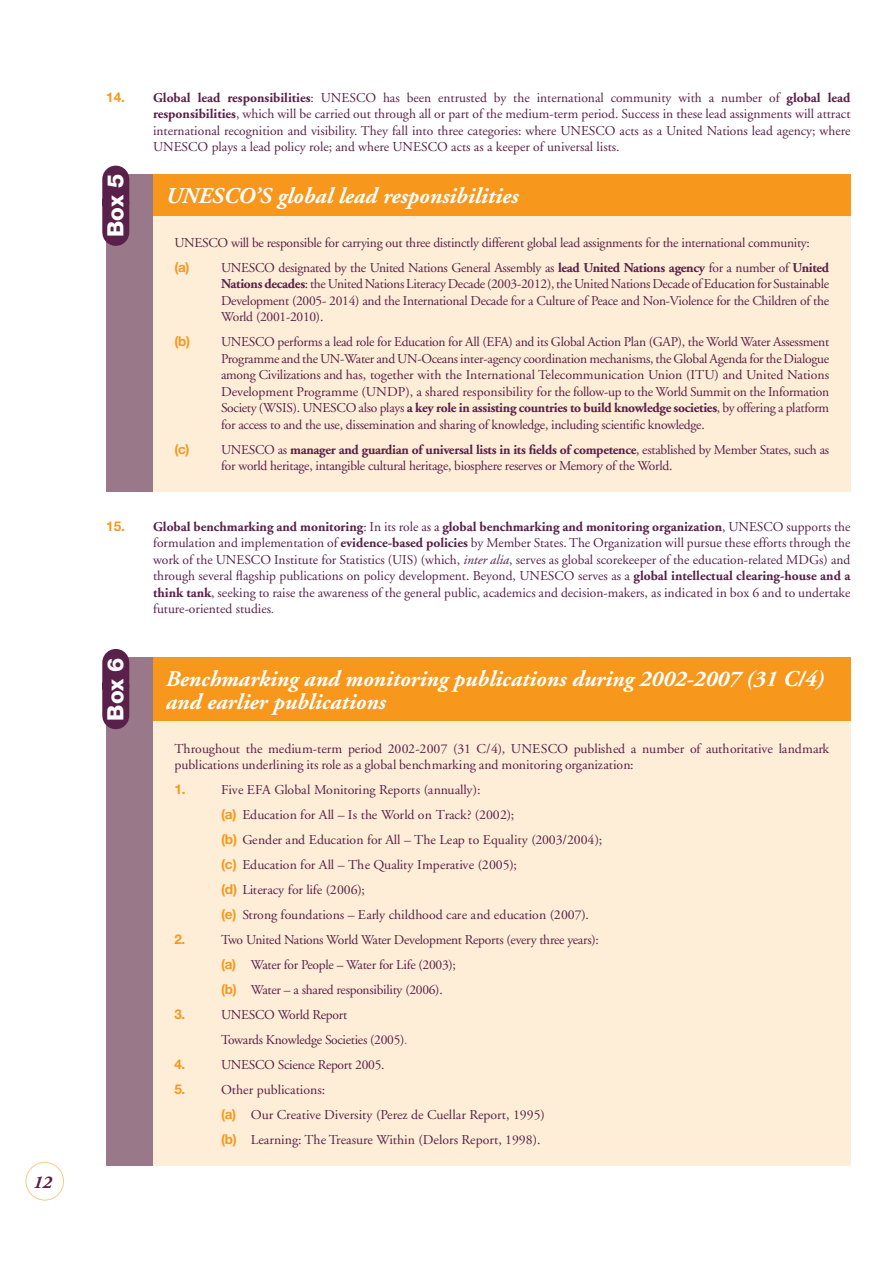
<style>
.page{position:relative;width:893px;height:1263px;background:#fff}
.page>*{position:absolute;margin:0;border:0;box-sizing:border-box;transform-origin:0 0}
.t1{font:italic 700 22.5px/22.5px "Adobe Garamond";color:#fff}
.t2{font:800 22.5px "Helvetica Neue";color:#fff}
.t3{font:italic 700 18px "Adobe Garamond";color:#592049}
.t4{font:13.5px/16.5px "Adobe Garamond";letter-spacing:-.02em;color:#592049}
.t5{font:13.5px/25px "Adobe Garamond";color:#592049}
.t6{font:700 13.5px "Helvetica Neue";color:#f7981d}
.s1{font-family:"Helvetica Neue";font-weight:700;color:#f7981d}
.s2{font-weight:700}
.s3{font-style:italic}
.s4{color:#8b6679}
</style>
<div class="page">
<div style="left:26px;top:1162px;width:38px;height:38px;border:1px solid #fdc88a;border-radius:50%"></div>
<div style="left:106px;top:174px;width:47px;height:318px;background:#997889"></div>
<div style="left:153px;top:174px;width:697px;height:42px;background:#f7981d"></div>
<div style="left:153px;top:216px;width:697px;height:276px;background:#feedd7"></div>
<svg style="left:102px;top:179px;width:27px;height:53px"></svg>
<div style="left:106px;top:657px;width:47px;height:508px;background:#997889"></div>
<div style="left:153px;top:657px;width:697px;height:64px;background:#f7981d"></div>
<div style="left:153px;top:721px;width:697px;height:444px;background:#feedd7"></div>
<svg style="left:102px;top:662px;width:27px;height:54px"></svg>
<h2 class="t3" style="left:33px;top:1175px;width:20px">12</h2>
<p class="t4" style="left:153px;top:90px;width:699px;text-align:justify;text-indent:-47px"><span class="s1">14.</span> <span class="s2">Global lead responsibilities</span>: UNESCO has been entrusted by the international community with a number of <span class="s2">global lead responsibilities</span>, which will be carried out through all or part of the medium-term period. Success in these lead assignments will attract international recognition and visibility. They fall into three categories: where UNESCO acts as a United Nations lead agency; where UNESCO plays a lead policy role; and where UNESCO acts as a keeper of universal lists.</p>
<h1 class="t2" style="left:107px;top:237px;width:65px;rotate:-90deg">Box 5</h1>
<h1 class="t1" style="left:166px;top:186px;width:354px">UNESCO’S global lead responsibilities</h1>
<p class="t4" style="left:174px;top:231px;width:656px;line-height:25px">UNESCO will be responsible for carrying out three distinctly different global lead assignments for the international community:<br><span class="s1">(a)</span> UNESCO designated by the United Nations General Assembly as <span class="s2">lead United Nations agency</span> for a number of <span class="s2">United</span></p>
<p class="t4" style="left:221px;top:277px;width:610px;text-align:justify"><span class="s2">Nations decades</span>: the United Nations Literacy Decade (2003-2012), the United Nations Decade of Education for Sustainable Development (2005- 2014) and the International Decade for a Culture of Peace and Non-Violence for the Children of the World (2001-2010).</p>
<p class="t4" style="left:221px;top:335px;width:610px;text-align:justify;text-indent:-47px"><span class="s1">(b)</span> UNESCO performs a lead role for Education for All (EFA) and its Global Action Plan (GAP), the World Water Assessment Programme and the UN-Water and UN-Oceans inter-agency coordination mechanisms, the Global Agenda for the Dialogue among Civilizations and has, together with the International Telecommunication Union (ITU) and United Nations Development Programme (UNDP), a shared responsibility for the follow-up to the World Summit on the Information Society (WSIS). UNESCO also plays <span class="s2">a key role in assisting countries to build knowledge societies</span>, by offering a platform for access to and the use, dissemination and sharing of knowledge, including scientific knowledge.</p>
<p class="t4" style="left:221px;top:442px;width:610px;text-indent:-47px"><span class="s1">(c)</span> UNESCO as <span class="s2">manager and guardian of universal lists in its fields of competence</span>, established by Member States, such as for world heritage, intangible cultural heritage, biosphere reserves or Memory of the World.</p>
<p class="t4" style="left:153px;top:519px;width:699px;text-align:justify;text-indent:-47px"><span class="s1">15.</span> <span class="s2">Global benchmarking and monitoring</span>: In its role as a <span class="s2">global benchmarking and monitoring organization</span>, UNESCO supports the formulation and implementation of <span class="s2">evidence-based policies</span> by Member States. The Organization will pursue these efforts through the work of the UNESCO Institute for Statistics (UIS) (which, <span class="s3">inter alia</span>, serves as global scorekeeper of the education-related MDGs) and through several flagship publications on policy development. Beyond, UNESCO serves as a <span class="s2">global intellectual clearing-house and a think tank</span>, seeking to raise the awareness of the general public, academics and decision-makers, as indicated in box 6 and to undertake future-oriented studies<span class="s3">.</span></p>
<h1 class="t2" style="left:107px;top:721px;width:65px;rotate:-90deg">Box 6</h1>
<h1 class="t1" style="left:166px;top:670px;width:660px">Benchmarking and monitoring publications during 2002-2007 (31 C/4) and earlier publications</h1>
<p class="t4" style="left:174px;top:741px;width:656px">Throughout the medium-term period 2002-2007 (31 C/4), UNESCO published a number of authoritative landmark publications underlining its role as a global benchmarking and monitoring organization:</p>
<p class="t6" style="left:174px;top:784px;width:13px">1.</p>
<p class="t4" style="left:221px;top:778px;width:383px;line-height:25px">Five EFA Global Monitoring Reports (annually):<br><span class="s1">(a)</span> Education for All – Is the World on Track? (2002);<br><span class="s1">(b)</span> Gender and Education for All – The Leap to Equality (2003/2004); <span class="s1">(c)</span> Education for All – The Quality Imperative (2005);<br><span class="s1">(d)</span> Literacy for life (2006);<br><span class="s1">(e)</span> Strong foundations – Early childhood care and education (2007).</p>
<p class="t6" style="left:174px;top:934px;width:12px">2.</p>
<p class="t4" style="left:221px;top:928px;width:379px;line-height:25px">Two United Nations World Water Development Reports (every three years): <span class="s1">(a)</span> Water for People – Water for Life (2003);<br><span class="s1">(b)</span> Water – a shared responsibility (2006).</p>
<p class="t6" style="left:174px;top:1009px;width:12px">3.</p>
<p class="t4" style="left:221px;top:1003px;width:188px;line-height:25px">UNESCO World Report<br>Towards Knowledge Societies (2005)<span class="s4">.</span></p>
<p class="t6" style="left:174px;top:1059px;width:12px">4.</p>
<p class="t4" style="left:221px;top:1058px;width:165px">UNESCO Science Report 2005.</p>
<p class="t6" style="left:174px;top:1084px;width:12px">5.</p>
<p class="t5" style="left:221px;top:1078px;width:325px">Other publications:<br><span class="s1">(a)</span> Our Creative Diversity (Perez de Cuellar Report, 1995) <span class="s1">(b)</span> Learning: The Treasure Within (Delors Report, 1998).</p>
</div>
